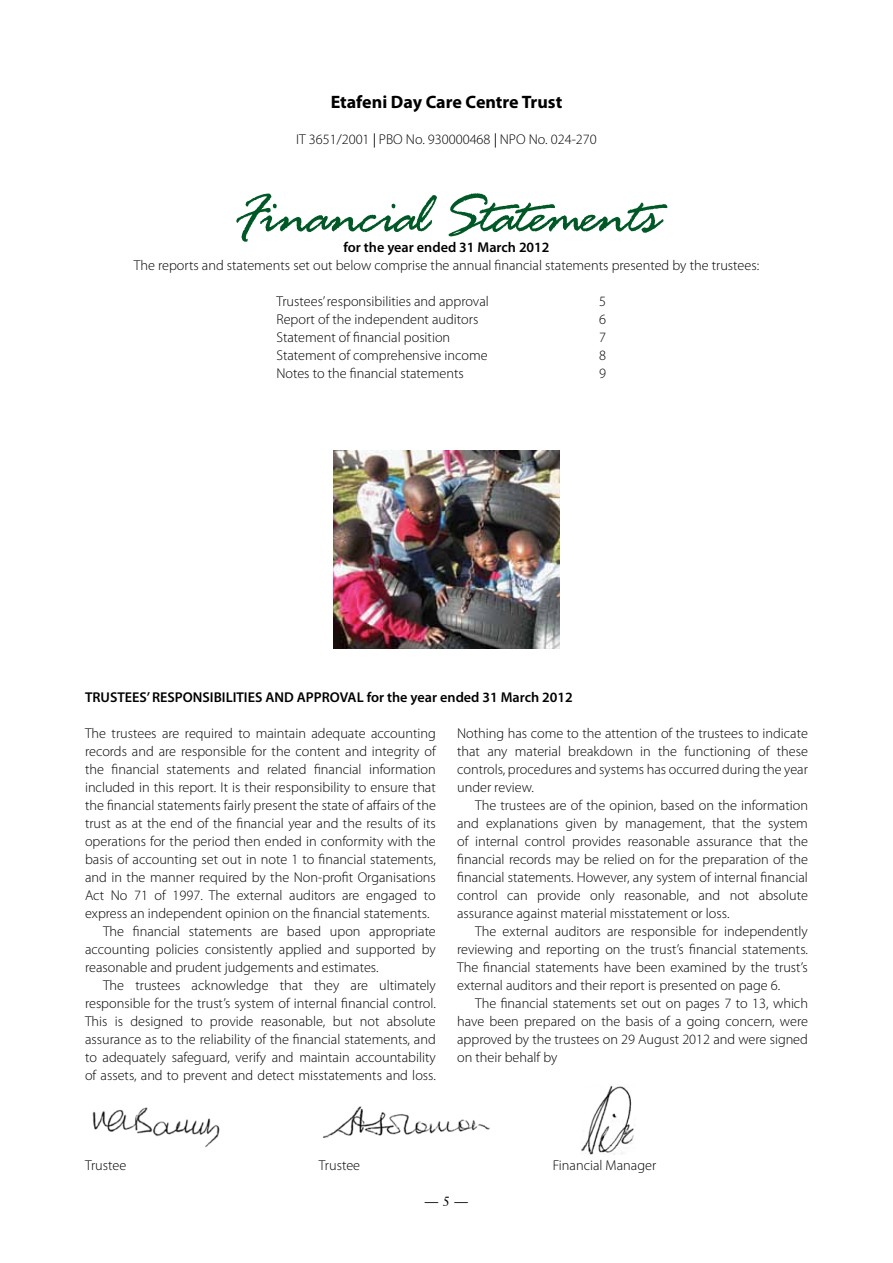
<style>
.page{position:relative;width:893px;height:1263px;background:#fff}
.page>*{position:absolute;margin:0;border:0;box-sizing:border-box;transform-origin:0 0}
.t1{font:60px "Rage Italic Let Plain";letter-spacing:-.015em;color:#005826}
.t2{font:700 18px "Myriad Pro";color:#000}
.t3{font:300 14.25px/18px "Myriad Pro";color:#000;text-align:justify}
.t4{font:600 14.25px "Myriad Pro";color:#000}
.t5{font:13.5px "Classical Garamond BT";color:#000}
.s1{font-weight:400;font-style:italic}
</style>
<div class="page">
<img style="left:92px;top:1107px;width:128px;height:41px">
<img style="left:323px;top:1106px;width:167px;height:32px">
<img style="left:581px;top:1086px;width:53px;height:69px">
<img style="left:333px;top:451px;width:227px;height:197px">
<p class="t2" style="left:331px;top:90px;width:233px">Etafeni Day Care Centre Trust</p>
<p class="t3" style="left:296px;top:130px;width:302px">IT 3651/2001 <span class="s1">|</span> PBO No. 930000468 <span class="s1">|</span> NPO No. 024-270</p>
<h1 class="t1" style="left:233px;top:189px;width:428px">Financial Statements</h1>
<p class="t4" style="left:343px;top:238px;width:208px">for the year ended 31 March 2012</p>
<p class="t3" style="left:134px;top:256px;width:627px">The reports and statements set out below comprise the annual financial statements presented by the trustees:</p>
<p class="t3" style="left:276px;top:292px;width:214px">Trustees’ responsibilities and approval</p>
<p class="t3" style="left:599px;top:292px;width:8px">5</p>
<p class="t3" style="left:276px;top:310px;width:203px">Report of the independent auditors</p>
<p class="t3" style="left:599px;top:310px;width:8px">6</p>
<p class="t3" style="left:276px;top:328px;width:175px">Statement of financial position</p>
<p class="t3" style="left:599px;top:328px;width:8px">7</p>
<p class="t3" style="left:276px;top:346px;width:213px">Statement of comprehensive income</p>
<p class="t3" style="left:599px;top:346px;width:8px">8</p>
<p class="t3" style="left:276px;top:364px;width:189px">Notes to the financial statements</p>
<p class="t3" style="left:599px;top:364px;width:8px">9</p>
<p class="t4" style="left:85px;top:688px;width:489px">TRUSTEES’ RESPONSIBILITIES AND APPROVAL for the year ended 31 March 2012</p>
<p class="t3" style="left:85px;top:724px;width:352px">The trustees are required to maintain adequate accounting</p>
<p class="t3" style="left:85px;top:742px;width:352px">records and are responsible for the content and integrity of</p>
<p class="t3" style="left:85px;top:760px;width:352px">the financial statements and related financial information</p>
<p class="t3" style="left:85px;top:778px;width:352px">included in this report. It is their responsibility to ensure that</p>
<p class="t3" style="left:85px;top:796px;width:352px">the financial statements fairly present the state of affairs of the</p>
<p class="t3" style="left:85px;top:814px;width:352px">trust as at the end of the financial year and the results of its</p>
<p class="t3" style="left:85px;top:832px;width:352px">operations for the period then ended in conformity with the</p>
<p class="t3" style="left:85px;top:850px;width:352px">basis of accounting set out in note 1 to financial statements,</p>
<p class="t3" style="left:85px;top:868px;width:352px">and in the manner required by the Non-profit Organisations</p>
<p class="t3" style="left:85px;top:886px;width:352px">Act No 71 of 1997. The external auditors are engaged to</p>
<p class="t3" style="left:85px;top:904px;width:346px">express an independent opinion on the financial statements.</p>
<p class="t3" style="left:103px;top:922px;width:334px">The financial statements are based upon appropriate</p>
<p class="t3" style="left:85px;top:940px;width:352px">accounting policies consistently applied and supported by</p>
<p class="t3" style="left:85px;top:958px;width:295px">reasonable and prudent judgements and estimates.</p>
<p class="t3" style="left:103px;top:976px;width:334px">The trustees acknowledge that they are ultimately</p>
<p class="t3" style="left:85px;top:994px;width:352px">responsible for the trust’s system of internal financial control.</p>
<p class="t3" style="left:85px;top:1012px;width:352px">This is designed to provide reasonable, but not absolute</p>
<p class="t3" style="left:85px;top:1030px;width:352px">assurance as to the reliability of the financial statements, and</p>
<p class="t3" style="left:85px;top:1048px;width:352px">to adequately safeguard, verify and maintain accountability</p>
<p class="t3" style="left:85px;top:1066px;width:352px">of assets, and to prevent and detect misstatements and loss.</p>
<p class="t3" style="left:457px;top:724px;width:352px">Nothing has come to the attention of the trustees to indicate that any material breakdown in the functioning of these controls, procedures and systems has occurred during the year under review.</p>
<p class="t3" style="left:457px;top:796px;width:352px;text-indent:18px">The trustees are of the opinion, based on the information and explanations given by management, that the system of internal control provides reasonable assurance that the financial records may be relied on for the preparation of the financial statements. However, any system of internal financial control can provide only reasonable, and not absolute assurance against material misstatement or loss.</p>
<p class="t3" style="left:457px;top:922px;width:352px;text-indent:18px">The external auditors are responsible for independently reviewing and reporting on the trust’s financial statements.<br>The financial statements have been examined by the trust’s external auditors and their report is presented on page 6.</p>
<p class="t3" style="left:457px;top:994px;width:352px;text-indent:18px">The financial statements set out on pages 7 to 13, which have been prepared on the basis of a going concern, were approved by the trustees on 29 August 2012 and were signed on their behalf by</p>
<p class="t3" style="left:85px;top:1156px;width:43px">Trustee</p>
<p class="t3" style="left:319px;top:1156px;width:43px">Trustee</p>
<p class="t3" style="left:553px;top:1156px;width:105px">Financial Manager</p>
<p class="t5" style="left:425px;top:1193px;width:45px">— 5 —</p>
</div>
